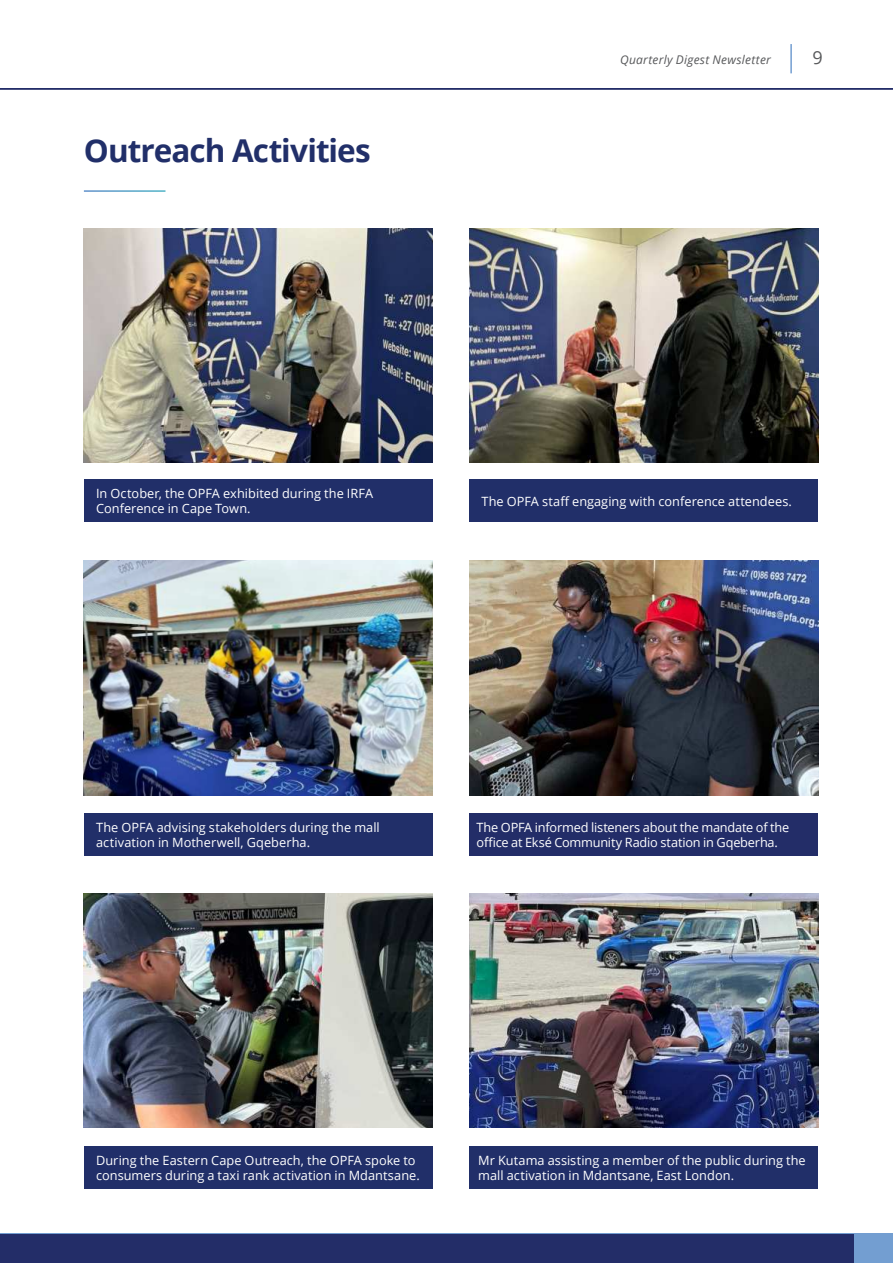
<style>
.page{position:relative;width:893px;height:1263px;background:#fff}
.page>*{position:absolute;margin:0;border:0;box-sizing:border-box;transform-origin:0 0}
.t1{font:700 31.5px "Open Sans";letter-spacing:-.03em;color:#212f69}
.t2{font:18px "Open Sans";color:#58595b}
.t3{font:12.75px/15.1px "Open Sans";color:#fff}
.t4{font:italic 12px "Open Sans";letter-spacing:.025em;color:#58595b}
</style>
<div class="page">
<hr style="left:0;top:88px;width:893px;height:2px;background:#232d68">
<div style="left:0;top:1234px;width:893px;height:29px;background:#739ed1"></div>
<div style="left:0;top:1234px;width:854px;height:29px;background:#232d68"></div>
<img style="left:84px;top:228px;width:349px;height:235px">
<img style="left:469px;top:228px;width:349px;height:235px">
<div style="left:84px;top:480px;width:349px;height:42px;background:#212f69"></div>
<div style="left:469px;top:480px;width:349px;height:42px;background:#212f69"></div>
<img style="left:84px;top:561px;width:349px;height:234px">
<img style="left:469px;top:561px;width:349px;height:234px">
<div style="left:84px;top:813px;width:349px;height:43px;background:#212f69"></div>
<div style="left:469px;top:813px;width:349px;height:43px;background:#232d68"></div>
<img style="left:84px;top:893px;width:349px;height:235px">
<img style="left:469px;top:893px;width:349px;height:235px">
<div style="left:84px;top:1146px;width:349px;height:43px;background:#212f69"></div>
<div style="left:469px;top:1146px;width:349px;height:43px;background:#212f69"></div>
<hr style="left:790px;top:44px;width:2px;height:29px;background:#739ed1">
<h1 class="t1" style="left:84px;top:138px;width:288px">Outreach Activities</h1>
<p class="t4" style="left:620px;top:55px;width:152px">Quarterly Digest Newsletter</p>
<h2 class="t2" style="left:813px;top:50px;width:12px">9</h2>
<p class="t3" style="left:96px;top:487px;width:278px">In October, the OPFA exhibited during the IRFA<br>Conference in Cape Town.</p>
<p class="t3" style="left:481px;top:493px;width:312px">The OPFA sta昀昀 engaging with conference attendees.</p>
<p class="t3" style="left:96px;top:821px;width:285px">The OPFA advising stakeholders during the mall activation in Motherwell, Gqeberha.</p>
<p class="t3" style="left:477px;top:821px;width:314px">The OPFA informed listeners about the mandate of the o昀케ce at Eksé Community Radio station in Gqeberha.</p>
<p class="t3" style="left:96px;top:1154px;width:325px">During the Eastern Cape Outreach, the OPFA spoke to consumers during a taxi rank activation in Mdantsane.</p>
<p class="t3" style="left:478px;top:1154px;width:329px">Mr Kutama assisting a member of the public during the mall activation in Mdantsane, East London.</p>
</div>
